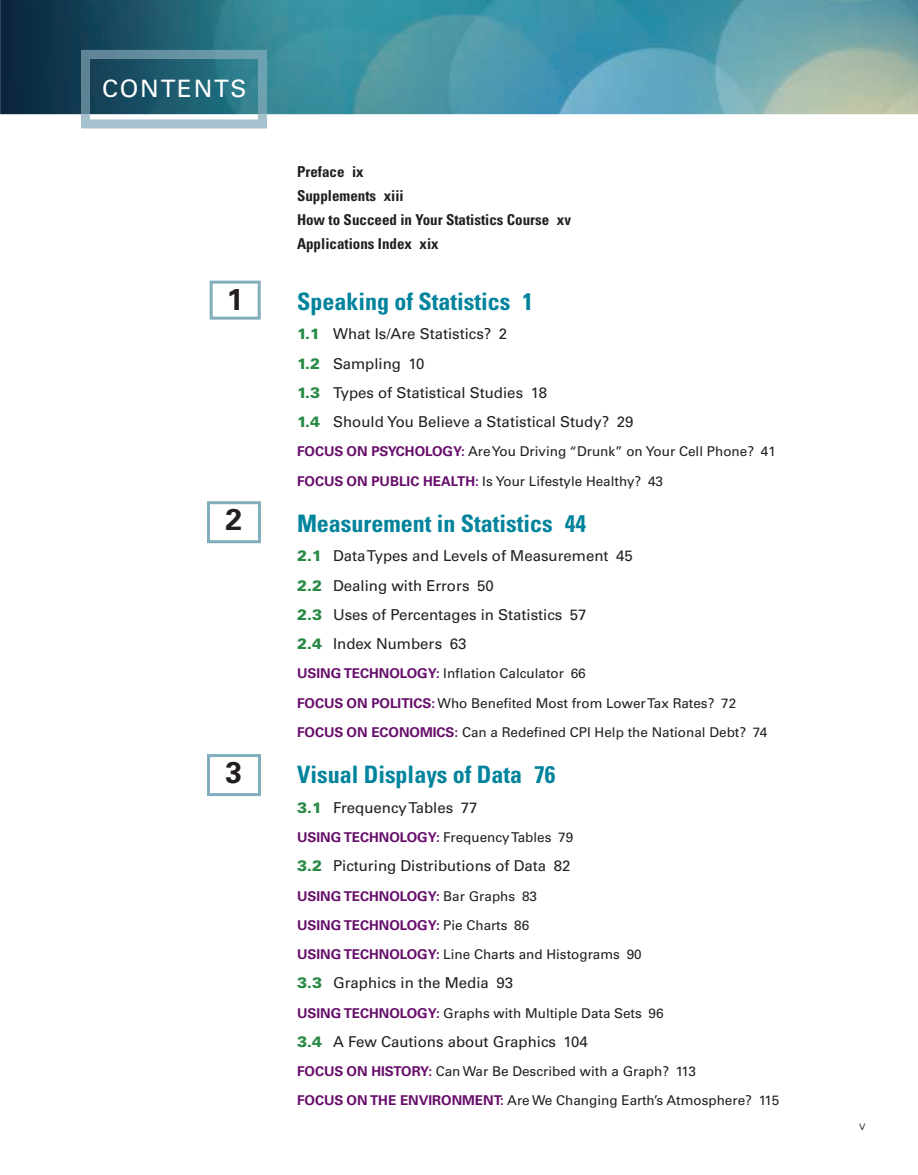
<style>
.page{position:relative;width:918px;height:1175px;background:#fff}
.page>*{position:absolute;margin:0;border:0;box-sizing:border-box;transform-origin:0 0}
.t1{font:700 30px "Univers LT Pro 65";color:#231f20}
.t2{font:700 condensed 24px "Univers LT Pro";color:#00839c}
.t3{font:24px "Univers LT Pro 55 Roman";color:#fff}
.t4{font:15px/29.2px "Univers LT Pro 55 Roman";color:#231f20}
.t5{font:700 condensed 15px/24px "Univers LT Pro";color:#231f20}
.t6{font:13.5px/29.2px "Univers LT Pro 55 Roman";color:#231f20}
.t7{font:700 13.5px/29.2px "Univers LT Pro 65";color:#670e6b}
.t8{font:300 12.75px "Univers LT Pro 45";color:#231f20}
.s1{font-family:"Univers LT Pro 75";font-weight:900;color:#298a46}
.s2{font-family:"Univers LT Pro 65";font-weight:700;color:#670e6b}
.s3{font-family:"Univers LT Pro 55 Roman";font-weight:400;color:#231f20}
</style>
<div class="page">
<img style="left:0;top:0;width:918px;height:114px">
<svg style="left:81px;top:114px;width:186px;height:14px"></svg>
<img style="left:81px;top:50px;width:186px;height:64px">
<svg style="left:210px;top:280px;width:51px;height:40px"></svg>
<svg style="left:207px;top:501px;width:54px;height:42px"></svg>
<svg style="left:207px;top:754px;width:54px;height:42px"></svg>
<p class="t3" style="left:102px;top:74px;width:146px">CONTENTS</p>
<p class="t1" style="left:227px;top:281px;width:18px">1</p>
<p class="t1" style="left:226px;top:502px;width:18px">2</p>
<p class="t1" style="left:226px;top:755px;width:18px">3</p>
<p class="t5" style="left:297px;top:160px;width:276px">Preface ix<br>Supplements xiii<br>How to Succeed in Your Statistics Course xv<br>Applications Index xix</p>
<p class="t2" style="left:297px;top:287px;width:238px">Speaking of Statistics 1</p>
<p class="t4" style="left:297px;top:319px;width:338px"><span class="s1">1.1</span> What Is/Are Statistics? 2<br><span class="s1">1.2</span> Sampling 10<br><span class="s1">1.3</span> Types of Statistical Studies 18<br><span class="s1">1.4</span> Should You Believe a Statistical Study? 29</p>
<p class="t6" style="left:297px;top:437px;width:480px"><span class="s2">FOCUS ON PSYCHOLOGY:</span> Are You Driving “Drunk” on Your Cell Phone? 41<br><span class="s2">FOCUS ON PUBLIC HEALTH:</span> Is Your Lifestyle Healthy? 43</p>
<p class="t2" style="left:297px;top:509px;width:291px">Measurement in Statistics 44</p>
<p class="t4" style="left:297px;top:541px;width:337px"><span class="s1">2.1</span> Data Types and Levels of Measurement 45<br><span class="s1">2.2</span> Dealing with Errors 50<br><span class="s1">2.3</span> Uses of Percentages in Statistics 57<br><span class="s1">2.4</span> Index Numbers 63</p>
<p class="t6" style="left:297px;top:659px;width:472px"><span class="s2">USING TECHNOLOGY:</span> Inflation Calculator 66<br><span class="s2">FOCUS ON POLITICS:</span> Who Benefited Most from Lower Tax Rates? 72<br><span class="s2">FOCUS ON ECONOMICS:</span> Can a Redefined CPI Help the National Debt? 74</p>
<p class="t2" style="left:297px;top:760px;width:260px">Visual Displays of Data 76</p>
<p class="t4" style="left:297px;top:792px;width:182px"><span class="s1">3.1</span> Frequency Tables 77</p>
<p class="t6" style="left:297px;top:822px;width:278px"><span class="s2">USING TECHNOLOGY:</span> Frequency Tables 79</p>
<p class="t4" style="left:297px;top:851px;width:275px"><span class="s1">3.2</span> Picturing Distributions of Data 82</p>
<p class="t7" style="left:297px;top:881px;width:346px">USING TECHNOLOGY: <span class="s3">Bar Graphs 83<br></span>USING TECHNOLOGY: <span class="s3">Pie Charts 86<br></span>USING TECHNOLOGY: <span class="s3">Line Charts and Histograms 90</span></p>
<p class="t4" style="left:297px;top:968px;width:218px"><span class="s1">3.3</span> Graphics in the Media 93</p>
<p class="t6" style="left:297px;top:998px;width:368px"><span class="s2">USING TECHNOLOGY:</span> Graphs with Multiple Data Sets 96</p>
<p class="t4" style="left:297px;top:1026px;width:292px"><span class="s1">3.4</span> A Few Cautions about Graphics 104</p>
<p class="t6" style="left:297px;top:1056px;width:484px"><span class="s2">FOCUS ON HISTORY:</span> Can War Be Described with a Graph? 113<br><span class="s2">FOCUS ON THE ENVIRONMENT:</span> Are We Changing Earth’s Atmosphere? 115</p>
<p class="t8" style="left:859px;top:1117px;width:8px">v</p>
</div>
